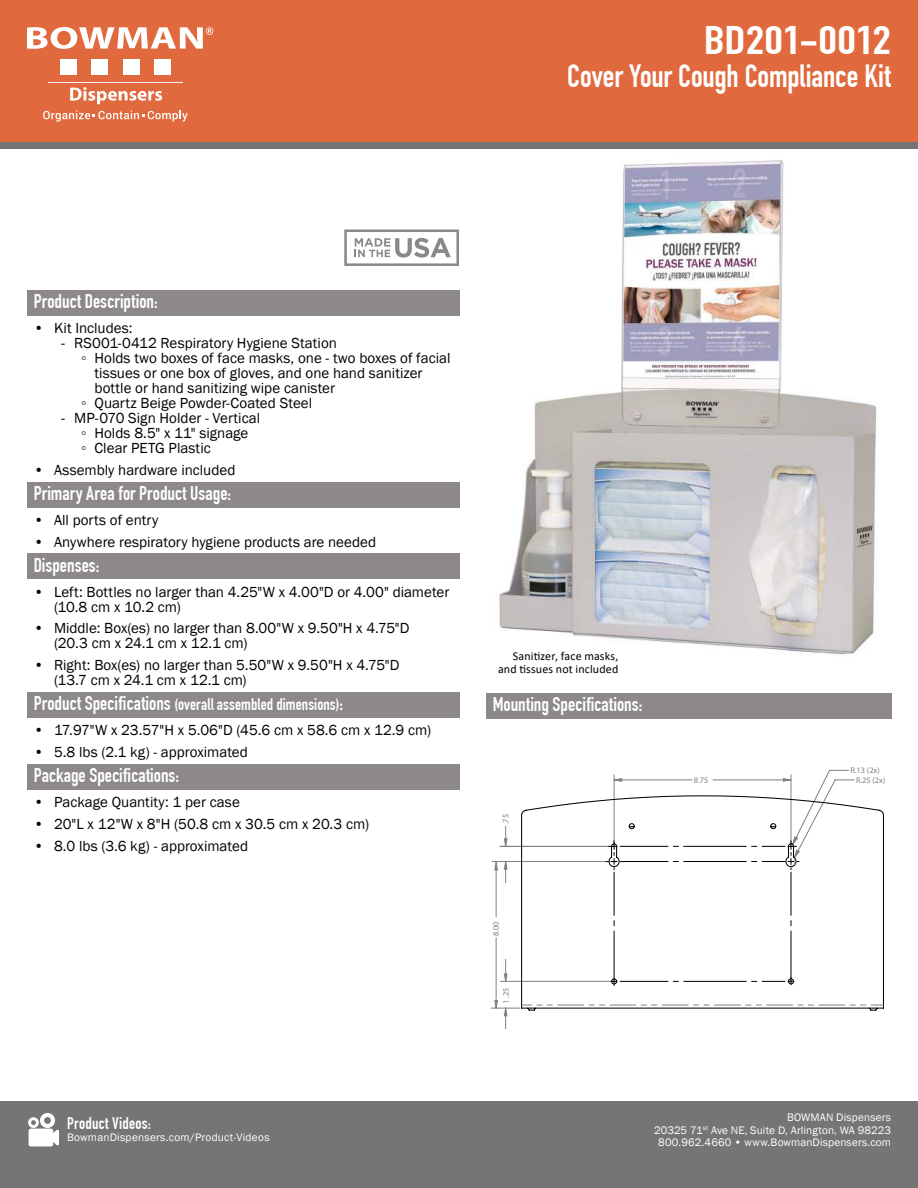
<style>
.page{position:relative;width:918px;height:1188px;background:#fff}
.page>*{position:absolute;margin:0;border:0;box-sizing:border-box;transform-origin:0 0}
.t1{font:700 39px "DIN Condensed";letter-spacing:-.005em;color:#fff;scale:1.28 1}
.t2{font:700 31.5px "DIN Condensed";letter-spacing:-.005em;color:#fff}
.t3{font:700 19.5px "DIN Condensed";color:#fff}
.t4{font:700 16.5px "DIN Condensed";letter-spacing:.005em;color:#fff}
.t5{font:15px/15px "Franklin Gothic";color:#000}
.t6{font:12px/13.5px "Calibri";letter-spacing:.015em;color:#000;text-align:right}
.t7{font:11.25px/12.8px "Franklin Gothic";letter-spacing:.015em;color:#fff;text-align:right}
.t8{font:8.4px/9.6px "Arial";color:#808080}
.s1{font-family:"Calibri"}
.s2{font-size:19.5px}
</style>
<div class="page">
<div style="left:0;top:1101px;width:918px;height:87px;background:#777574"></div>
<div style="left:0;top:0;width:918px;height:148px;background:#777574"></div>
<div style="left:0;top:0;width:918px;height:142px;background:#e0693e"></div>
<svg style="left:27px;top:27px;width:186px;height:22px"></svg>
<div style="left:60px;top:59px;width:17px;height:16px;background:#fff"></div>
<div style="left:92px;top:59px;width:16px;height:16px;background:#fff"></div>
<div style="left:123px;top:59px;width:17px;height:16px;background:#fff"></div>
<div style="left:154px;top:59px;width:17px;height:16px;background:#fff"></div>
<hr style="left:49px;top:82px;width:134px;height:1px;background:#fff">
<svg style="left:70px;top:87px;width:92px;height:17px"></svg>
<svg style="left:43px;top:110px;width:145px;height:12px"></svg>
<svg style="left:28px;top:1113px;width:31px;height:33px"></svg>
<img style="left:499px;top:160px;width:378px;height:495px">
<div style="left:27px;top:290px;width:432px;height:26px;background:#8c8988"></div>
<div style="left:27px;top:482px;width:432px;height:26px;background:#8c8988"></div>
<div style="left:27px;top:553px;width:432px;height:26px;background:#8c8988"></div>
<div style="left:27px;top:692px;width:432px;height:26px;background:#8c8988"></div>
<div style="left:27px;top:764px;width:432px;height:26px;background:#8c8988"></div>
<svg style="left:344px;top:229px;width:115px;height:37px"></svg>
<div style="left:486px;top:693px;width:405px;height:26px;background:#8c8988"></div>
<svg style="left:491px;top:769px;width:392px;height:260px"></svg>
<h1 class="t1" style="left:704px;top:26px;width:148px">BD201-0012</h1>
<h2 class="t2" style="left:567px;top:64px;width:325px">Cover Your Cough Compliance Kit</h2>
<h3 class="t3" style="left:34px;top:294px;width:125px">Product Description:</h3>
<p class="t5" style="left:34px;top:322px;width:100px">ï Kit Includes:</p>
<p class="t5" style="left:61px;top:337px;width:278px"><span class="s1">-</span> RS001-0412 Respiratory Hygiene Station</p>
<p class="t5" style="left:81px;top:352px;width:371px"><span class="s1">◦</span> Holds two boxes of face masks, one - two boxes of facial</p>
<p class="t5" style="left:94px;top:367px;width:329px">tissues or one box of gloves, and one hand sanitizer</p>
<p class="t5" style="left:95px;top:382px;width:242px">bottle or hand sanitizing wipe canister</p>
<p class="t5" style="left:81px;top:397px;width:233px"><span class="s1">◦</span> Quartz Beige Powder-Coated Steel</p>
<p class="t5" style="left:81px;top:412px;width:181px;text-indent:-20px"><span class="s1">-</span> MP-070 Sign Holder - Vertical <span class="s1">◦</span> Holds 8.5" x 11" signage<br><span class="s1">◦</span> Clear PETG Plastic</p>
<p class="t5" style="left:34px;top:463px;width:203px">ï Assembly hardware included</p>
<h3 class="t3" style="left:34px;top:486px;width:199px">Primary Area for Product Usage:</h3>
<p class="t5" style="left:34px;top:510px;width:344px;line-height:21.8px">ï All ports of entry<br>ï Anywhere respiratory hygiene products are needed</p>
<h3 class="t3" style="left:34px;top:558px;width:67px">Dispenses:</h3>
<p class="t5" style="left:54px;top:585px;width:397px;text-indent:-20px">ï Left: Bottles no larger than 4.25"W x 4.00"D or 4.00" diameter (10.8 cm x 10.2 cm)</p>
<p class="t5" style="left:54px;top:622px;width:357px;text-indent:-20px">ï Middle: Box(es) no larger than 8.00"W x 9.50"H x 4.75"D (20.3 cm x 24.1 cm x 12.1 cm)</p>
<p class="t5" style="left:54px;top:659px;width:347px;text-indent:-20px">ï Right: Box(es) no larger than 5.50"W x 9.50"H x 4.75"D (13.7 cm x 24.1 cm x 12.1 cm)</p>
<p class="t4" style="left:34px;top:698px;width:311px"><span class="s2">Product Speci昀椀cations</span> (overall assembled dimensions)<span class="s2">:</span></p>
<p class="t5" style="left:34px;top:721px;width:399px;line-height:21.8px">ï 17.97"W x 23.57"H x 5.06"D (45.6 cm x 58.6 cm x 12.9 cm) ï 5.8 lbs (2.1 kg) - approximated</p>
<h3 class="t3" style="left:34px;top:764px;width:147px">Package Speci昀椀cations:</h3>
<p class="t5" style="left:34px;top:793px;width:337px;line-height:21.8px">ï Package Quantity: 1 per case<br>ï 20"L x 12"W x 8"H (50.8 cm x 30.5 cm x 20.3 cm) ï 8.0 lbs (3.6 kg) - approximated</p>
<p class="t6" style="left:498px;top:649px;width:122px">Sani琀椀zer, face masks, and 琀椀ssues not included</p>
<h3 class="t3" style="left:493px;top:693px;width:151px">Mounting Speci昀椀cations:</h3>
<p class="t8" style="left:501px;top:824px;width:12px;rotate:-90deg">.75</p>
<p class="t8" style="left:492px;top:936px;width:16px;rotate:-90deg">8.00</p>
<p class="t8" style="left:501px;top:1004px;width:18px;rotate:-90deg">1 .25</p>
<p class="t8" style="left:694px;top:775px;width:16px">8.75</p>
<p class="t8" style="left:856px;top:766px;width:31px;text-indent:-6px">R.13 (2x)<br>R.25 (2x)</p>
<p class="t4" style="left:67px;top:1117px;width:85px">Product Videos:</p>
<p class="t7" style="left:67px;top:1132px;width:204px">BowmanDispensers.com/Product-Videos</p>
<p class="t7" style="left:654px;top:1112px;width:238px">BOWMAN Dispensers<br>20325 71<sup>st</sup> Ave NE, Suite D, Arlington, WA 98223<br>800.962.4660 ï www.BowmanDispensers.com</p>
</div>
